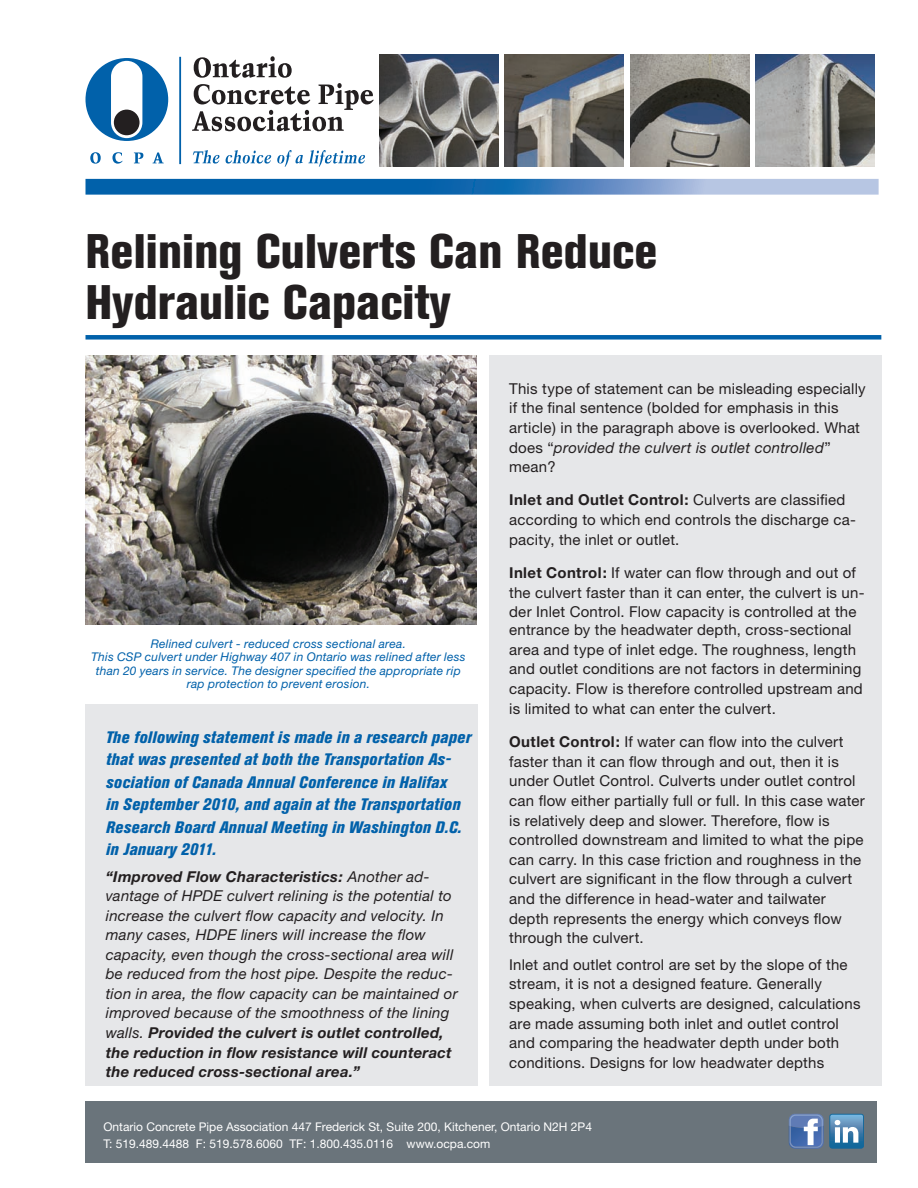
<style>
.page{position:relative;width:918px;height:1188px;background:#fff}
.page>*{position:absolute;margin:0;border:0;box-sizing:border-box;transform-origin:0 0}
.t1{font:800 condensed 48px/51px "Akzidenz Grotesk BE";letter-spacing:.005em;color:#231f20}
.t2{font:italic 800 condensed 16.5px/22.5px "Akzidenz Grotesk BE";letter-spacing:.015em;color:#0161aa}
.t3{font:15px/19.6px "Helvetica Neue";letter-spacing:.015em;color:#231f20}
.t4{font:italic 15px/19.5px "Helvetica Neue";letter-spacing:.02em;color:#231f20}
.t5{font:italic 12px/13.5px "Helvetica Neue";letter-spacing:.02em;color:#0161aa;text-align:center}
.t6{font:12px/16.8px "Helvetica Neue";color:#fff}
.s1{font-weight:700}
.s2{font-style:italic}
</style>
<div class="page">
<div style="left:86px;top:1101px;width:792px;height:61px;background:#6a747b"></div>
<div style="left:489px;top:356px;width:392px;height:730px;background:#e6e7e9"></div>
<div style="left:86px;top:704px;width:392px;height:382px;background:#e6e7e9"></div>
<img style="left:86px;top:356px;width:390px;height:268px">
<svg style="left:789px;top:1114px;width:75px;height:35px;background:#6f93ba"></svg>
<div style="left:86px;top:335px;width:795px;height:5px;background:#0161aa"></div>
<svg style="left:192px;top:56px;width:182px;height:75px"></svg>
<svg style="left:193px;top:150px;width:26px;height:14px"></svg>
<svg style="left:226px;top:150px;width:45px;height:14px"></svg>
<svg style="left:277px;top:150px;width:88px;height:17px"></svg>
<hr style="left:179px;top:57px;width:2px;height:107px;background:#0161aa">
<svg style="left:90px;top:152px;width:74px;height:12px"></svg>
<div style="left:86px;top:58px;width:82px;height:83px;background:#0161aa;border-radius:50%"></div>
<svg style="left:111px;top:61px;width:31px;height:77px;background:#e2ecf4"></svg>
<div style="left:114px;top:110px;width:26px;height:25px;background:#231f20;border-radius:50%"></div>
<img style="left:379px;top:54px;width:119px;height:112px">
<img style="left:756px;top:54px;width:119px;height:112px">
<img style="left:630px;top:54px;width:119px;height:112px">
<img style="left:505px;top:54px;width:119px;height:112px">
<svg style="left:86px;top:179px;width:793px;height:16px;background:#4686bf"></svg>
<h1 class="t1" style="left:86px;top:226px;width:573px">Relining Culverts Can Reduce<br>Hydraulic Capacity</h1>
<p class="t5" style="left:91px;top:637px;width:376px">Relined culvert - reduced cross sectional area.<br>This CSP culvert under Highway 407 in Ontario was relined after less than 20 years in service. The designer specified the appropriate rip rap protection to prevent erosion.</p>
<p class="t2" style="left:106px;top:726px;width:367px">The following statement is made in a research paper that was presented at both the Transportation As&shy;sociation of Canada Annual Conference in Halifax<br>in September 2010, and again at the Transportation Research Board Annual Meeting in Washington D.C. in January 2011.</p>
<p class="t4" style="left:106px;top:866px;width:354px"><span class="s1">“Improved Flow Characteristics:</span> Another ad&shy;vantage of HPDE culvert relining is the potential to increase the culvert flow capacity and velocity. In many cases, HDPE liners will increase the flow capacity, even though the cross-sectional area will be reduced from the host pipe. Despite the reduc&shy;tion in area, the flow capacity can be maintained or improved because of the smoothness of the lining walls. <span class="s1">Provided the culvert is outlet controlled, the reduction in flow resistance will counteract the reduced cross-sectional area.”</span></p>
<p class="t3" style="left:509px;top:378px;width:358px">This type of statement can be misleading especially if the final sentence (bolded for emphasis in this article) in the paragraph above is overlooked. What does “<span class="s2">provided the culvert is outlet controlled</span>” mean?</p>
<p class="t3" style="left:509px;top:490px;width:348px"><span class="s1">Inlet and Outlet Control:</span> Culverts are classified according to which end controls the discharge ca&shy;pacity, the inlet or outlet.</p>
<p class="t3" style="left:509px;top:563px;width:357px"><span class="s1">Inlet Control:</span> If water can flow through and out of the culvert faster than it can enter, the culvert is un&shy;der Inlet Control. Flow capacity is controlled at the</p>
<p class="t3" style="left:509px;top:620px;width:355px">entrance by the headwater depth, cross-sectional area and type of inlet edge. The roughness, length and outlet conditions are not factors in determining capacity. Flow is therefore controlled upstream and is limited to what can enter the culvert.</p>
<p class="t3" style="left:509px;top:732px;width:357px"><span class="s1">Outlet Control:</span> If water can flow into the culvert faster than it can flow through and out, then it is under Outlet Control. Culverts under outlet control can flow either partially full or full. In this case water is relatively deep and slower. Therefore, flow is controlled downstream and limited to what the pipe can carry. In this case friction and roughness in the culvert are significant in the flow through a culvert and the difference in head-water and tailwater depth represents the energy which conveys flow through the culvert.</p>
<p class="t3" style="left:509px;top:954px;width:353px">Inlet and outlet control are set by the slope of the stream, it is not a designed feature. Generally speaking, when culverts are designed, calculations are made assuming both inlet and outlet control and comparing the headwater depth under both conditions. Designs for low headwater depths</p>
<p class="t6" style="left:104px;top:1119px;width:490px">Ontario Concrete Pipe Association 447 Frederick St, Suite 200, Kitchener, Ontario N2H 2P4<br>T: 519.489.4488 F: 519.578.6060 TF: 1.800.435.0116 www.ocpa.com</p>
</div>
